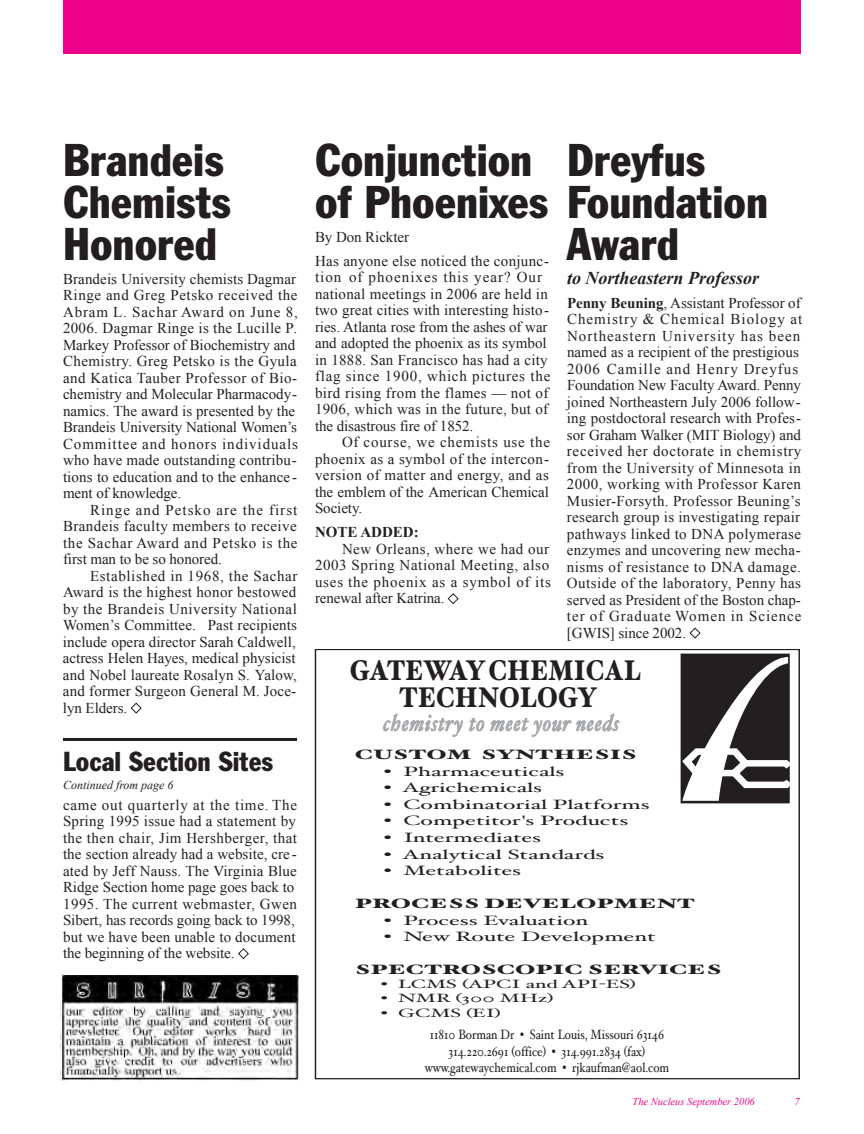
<style>
.page{position:relative;width:864px;height:1134px;background:#fff}
.page>*{position:absolute;margin:0;border:0;box-sizing:border-box;transform-origin:0 0}
.t1{font:condensed 45px/42px "Franklin Gothic BT";color:#231f20}
.t2{font:900 28.5px/27px "Hoefler Text";color:#231f20;text-align:center;scale:.84 1}
.t3{font:condensed 27px "Franklin Gothic BT";color:#231f20}
.t4{font:italic 700 18px "Times New Roman";color:#231f20}
.t5{font:15px/16.5px "Times New Roman";letter-spacing:.015em;color:#231f20}
.t6{font:15px/16.5px "Times New Roman";letter-spacing:.04em;color:#231f20}
.t7{font:700 15px "Times New Roman";color:#231f20}
.t8{font:13.5px "Hoefler Text";color:#231f20;scale:1.72 1}
.t9{font:13.5px/16.5px "Hoefler Text";color:#231f20;text-align:center;scale:.86 1}
.t10{font:900 13.5px "Hoefler Text";color:#231f20;scale:1.72 1}
.t11{font:12px "Hoefler Text";color:#231f20;scale:1.73 1}
.t12{font:italic 12px "Times New Roman";color:#231f20}
.t13{font:italic 10.5px "Times New Roman";color:#ed028c}
.s1{color:#fff}
.s2{font-weight:700}
</style>
<div class="page">
<div style="left:63px;top:0;width:738px;height:54px;background:#ed028c"></div>
<div style="left:681px;top:653px;width:109px;height:150px;border:3px solid #231f20"></div>
<svg style="left:680px;top:656px;width:119px;height:145px"></svg>
<svg style="left:383px;top:714px;width:80px;height:23px"></svg>
<svg style="left:469px;top:718px;width:15px;height:13px"></svg>
<svg style="left:490px;top:714px;width:129px;height:23px"></svg>
<img style="left:61px;top:974px;width:238px;height:107px">
<hr style="left:63px;top:738px;width:234px;height:3px;background:#231f20">
<h1 class="t1" style="left:63px;top:142px;width:170px">Brandeis<br>Chemists<br>Honored</h1>
<p class="t5" style="left:63px;top:270px;width:237px">Brandeis University chemists Dagmar Ringe and Greg Petsko received the Abram L. Sachar Award on June 8, 2006. Dagmar Ringe is the Lucille P.<br>Markey Professor of Biochemistry and Chemistry. Greg Petsko is the Gyula and Katica Tauber Professor of Bio&shy;chemistry and Molecular Pharmacody&shy;namics. The award is presented by the Brandeis University National Women’s Committee and honors individuals who have made outstanding contribu&shy;tions to education and to the enhance&shy;ment of knowledge.</p>
<p class="t5" style="left:63px;top:501px;width:236px;text-align:justify;text-indent:27px">Ringe and Petsko are the first Brandeis faculty members to receive the Sachar Award and Petsko is the first man to be so honored.</p>
<p class="t5" style="left:63px;top:567px;width:236px;text-indent:27px">Established in 1968, the Sachar Award is the highest honor bestowed by the Brandeis University National Women’s Committee. Past recipients include opera director Sarah Caldwell, actress Helen Hayes, medical physicist and Nobel laureate Rosalyn S. Yalow, and former Surgeon General M. Joce&shy;lyn Elders. <span class="s1">◆</span></p>
<h3 class="t3" style="left:63px;top:751px;width:212px">Local Section Sites</h3>
<p class="t12" style="left:63px;top:776px;width:112px">Continued from page 6</p>
<p class="t5" style="left:63px;top:796px;width:236px">came out quarterly at the time. The Spring 1995 issue had a statement by the then chair, Jim Hershberger, that the section already had a website, cre - ated by Jeff Nauss. The Virginia Blue Ridge Section home page goes back to 1995. The current webmaster, Gwen Sibert, has records going back to 1998, but we have been unable to document the beginning of the website. <span class="s1">◆</span></p>
<h1 class="t1" style="left:315px;top:142px;width:219px">Conjunction</h1>
<h1 class="t1" style="left:567px;top:142px;width:140px">Dreyfus</h1>
<h1 class="t1" style="left:315px;top:184px;width:455px">of Phoenixes Foundation</h1>
<h1 class="t1" style="left:567px;top:226px;width:113px">Award</h1>
<p class="t4" style="left:567px;top:265px;width:194px">to Northeastern Professor</p>
<p class="t5" style="left:567px;top:294px;width:237px"><span class="s2">Penny Beuning</span>, Assistant Professor of Chemistry &amp; Chemical Biology at Northeastern University has been named as a recipient of the prestigious 2006 Camille and Henry Dreyfus Foundation New Faculty Award. Penny joined Northeastern July 2006 follow&shy;ing postdoctoral research with Profes&shy;sor Graham Walker (MIT Biology) and received her doctorate in chemistry from the University of Minnesota in 2000, working with Professor Karen Musier-Forsyth. Professor Beuning’s research group is investigating repair pathways linked to DNA polymerase enzymes and uncovering new mecha&shy;nisms of resistance to DNA damage.<br>Outside of the laboratory, Penny has served as President of the Boston chap&shy;ter of Graduate Women in Science [GWIS] since 2002. <span class="s1">◆</span></p>
<p class="t5" style="left:315px;top:225px;width:236px;line-height:24px">By Don Rickter<br>Has anyone else noticed the conjunc-</p>
<p class="t5" style="left:315px;top:269px;width:237px">tion of phoenixes this year? Our national meetings in 2006 are held in two great cities with interesting histo&shy;ries. Atlanta rose from the ashes of war and adopted the phoenix as its symbol in 1888. San Francisco has had a city flag since 1900, which pictures the bird rising from the flames — not of 1906, which was in the future, but of the disastrous fire of 1852.</p>
<p class="t5" style="left:315px;top:434px;width:237px;text-align:justify;text-indent:27px">Of course, we chemists use the phoenix as a symbol of the intercon&shy;version of matter and energy, and as the emblem of the American Chemical Society.</p>
<p class="t7" style="left:315px;top:522px;width:105px">NOTE ADDED:</p>
<p class="t6" style="left:315px;top:540px;width:237px;text-indent:27px">New Orleans, where we had our<br>2003 Spring National Meeting, also uses the phoenix as a symbol of its renewal after Katrina. <span class="s1">◆</span></p>
<h2 class="t2" style="left:350px;top:657px;width:348px">GATEWAY CHEMICAL<br>TECHNOLOGY</h2>
<p class="t10" style="left:355px;top:747px;width:165px">CUSTOM SYNTHESIS</p>
<p class="t8" style="left:384px;top:763px;width:106px">• Pharmaceuticals</p>
<p class="t8" style="left:384px;top:780px;width:93px">• Agrichemicals</p>
<p class="t8" style="left:384px;top:796px;width:156px">• Combinatorial Platforms</p>
<p class="t8" style="left:384px;top:813px;width:144px">• Competitor's Products</p>
<p class="t8" style="left:384px;top:829px;width:93px">• Intermediates</p>
<p class="t8" style="left:384px;top:846px;width:130px">• Analytical Standards</p>
<p class="t8" style="left:384px;top:862px;width:81px">• Metabolites</p>
<p class="t10" style="left:355px;top:896px;width:199px">PROCESS DEVELOPMENT</p>
<p class="t8" style="left:384px;top:912px;width:120px">• Process Evaluation</p>
<p class="t8" style="left:384px;top:929px;width:160px">• New Route Development</p>
<p class="t10" style="left:355px;top:962px;width:215px">SPECTROSCOPIC SERVICES</p>
<p class="t11" style="left:381px;top:977px;width:149px">• LCMS (APCI and API-ES)</p>
<p class="t11" style="left:381px;top:991px;width:101px">• NMR (300 MHz)</p>
<p class="t11" style="left:381px;top:1006px;width:71px">• GCMS (EI)</p>
<p class="t9" style="left:425px;top:1027px;width:286px">11810 Borman Dr • Saint Louis, Missouri 63146<br>314.220.2691 (office) • 314.991.2834 (fax) www.gatewaychemical.com • rjkaufman@aol.com</p>
<p class="t13" style="left:633px;top:1094px;width:124px">The Nucleus September 2006</p>
<p class="t13" style="left:794px;top:1094px;width:7px">7</p>
</div>
